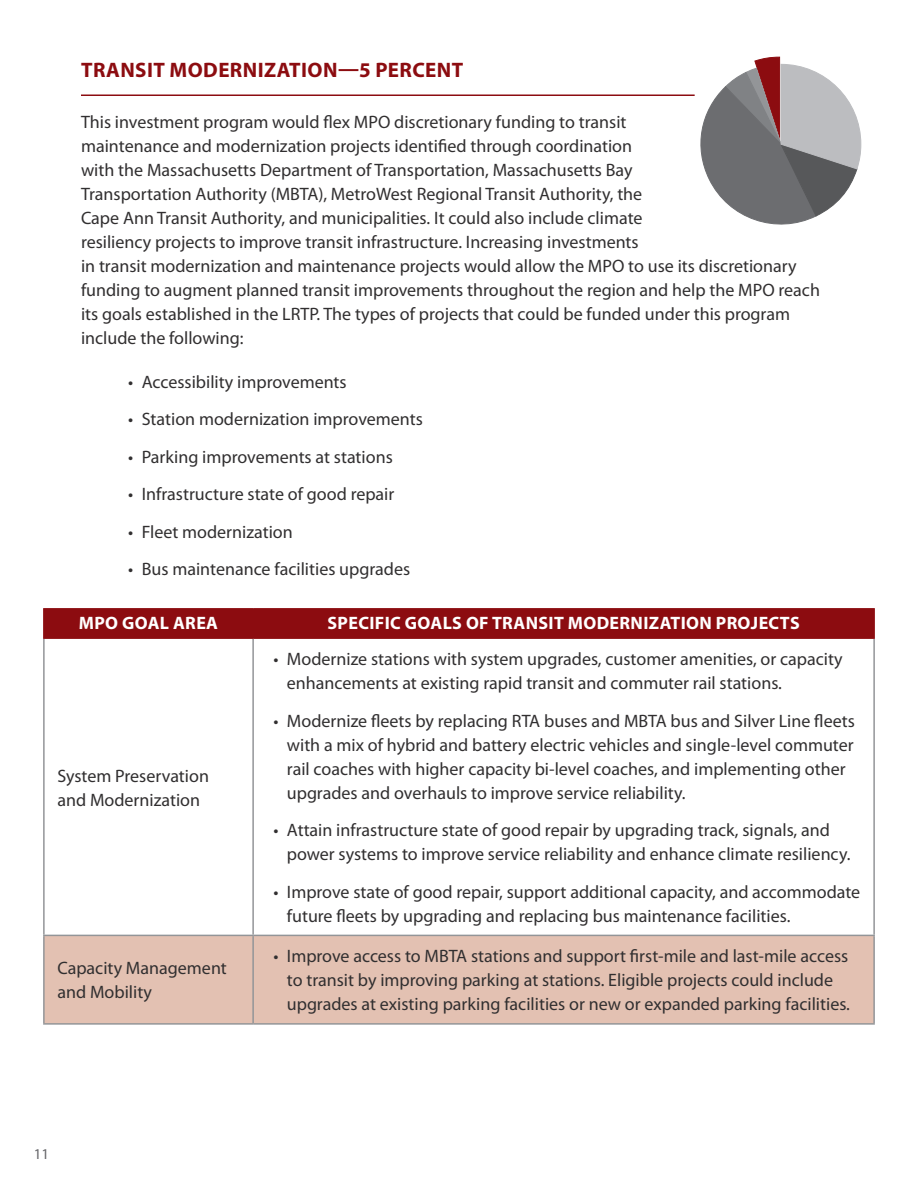
<style>
.page{position:relative;width:918px;height:1188px;background:#fff}
.page>*{position:absolute;margin:0;border:0;box-sizing:border-box;transform-origin:0 0}
.Heading_1{font:700 21px "Myriad Pro";letter-spacing:.02em;color:#8c0c10}
.t1{font:18px/24px "Myriad Pro";color:#312f30}
.Table_Header{font:700 18px "Myriad Pro";letter-spacing:.02em;color:#fff}
.t2{font:15px "Myriad Pro";color:#636366}
</style>
<div class="page">
<div style="left:45px;top:609px;width:828px;height:29px;background:#8c0c10"></div>
<div style="left:45px;top:936px;width:828px;height:87px;background:#e3c1b2"></div>
<hr style="left:252px;top:639px;width:2px;height:296px;background:#939598">
<hr style="left:43px;top:935px;width:210px;height:1px;background:#939598">
<hr style="left:253px;top:935px;width:622px;height:1px;background:#939598">
<hr style="left:252px;top:936px;width:2px;height:87px;background:#939598">
<hr style="left:43px;top:1023px;width:210px;height:2px;background:#939598">
<hr style="left:253px;top:1023px;width:622px;height:2px;background:#939598">
<hr style="left:43px;top:639px;width:2px;height:296px;background:#939598">
<hr style="left:873px;top:639px;width:2px;height:296px;background:#939598">
<hr style="left:43px;top:936px;width:2px;height:87px;background:#939598">
<hr style="left:873px;top:936px;width:2px;height:87px;background:#939598">
<hr style="left:43px;top:608px;width:210px;height:1px;background:#8c0c10">
<hr style="left:253px;top:608px;width:622px;height:1px;background:#8c0c10">
<hr style="left:43px;top:638px;width:210px;height:1px;background:#8c0c10">
<hr style="left:253px;top:638px;width:622px;height:1px;background:#8c0c10">
<hr style="left:43px;top:609px;width:2px;height:29px;background:#8c0c10">
<hr style="left:252px;top:609px;width:2px;height:29px;background:#8c0c10">
<hr style="left:873px;top:609px;width:2px;height:29px;background:#8c0c10">
<svg style="left:700px;top:57px;width:161px;height:168px"></svg>
<hr style="left:81px;top:94px;width:614px;height:2px;background:#8c0c10">
<p class="Heading_1" style="left:81px;top:58px;width:384px">TRANSIT MODERNIZATION—5 PERCENT</p>
<p class="t1" style="left:81px;top:110px;width:741px">This investment program would flex MPO discretionary funding to transit<br>maintenance and modernization projects identified through coordination<br>with the Massachusetts Department of Transportation, Massachusetts Bay<br>Transportation Authority (MBTA), MetroWest Regional Transit Authority, the<br>Cape Ann Transit Authority, and municipalities. It could also include climate<br>resiliency projects to improve transit infrastructure. Increasing investments<br>in transit modernization and maintenance projects would allow the MPO to use its discretionary funding to augment planned transit improvements throughout the region and help the MPO reach its goals established in the LRTP. The types of projects that could be funded under this program include the following:</p>
<p class="t1" style="left:128px;top:370px;width:220px">• Accessibility improvements</p>
<p class="t1" style="left:128px;top:408px;width:296px">• Station modernization improvements</p>
<p class="t1" style="left:128px;top:445px;width:266px">• Parking improvements at stations</p>
<p class="t1" style="left:128px;top:483px;width:268px">• Infrastructure state of good repair</p>
<p class="t1" style="left:128px;top:520px;width:166px">• Fleet modernization</p>
<p class="t1" style="left:128px;top:558px;width:283px">• Bus maintenance facilities upgrades</p>
<p class="Table_Header" style="left:79px;top:613px;width:141px">MPO GOAL AREA</p>
<p class="Table_Header" style="left:328px;top:613px;width:474px">SPECIFIC GOALS OF TRANSIT MODERNIZATION PROJECTS</p>
<p class="t1" style="left:57px;top:764px;width:153px">System Preservation and Modernization</p>
<p class="t1" style="left:57px;top:957px;width:171px">Capacity Management and Mobility</p>
<p class="t1" style="left:287px;top:648px;width:557px;text-indent:-14px">• Modernize stations with system upgrades, customer amenities, or capacity enhancements at existing rapid transit and commuter rail stations.</p>
<p class="t1" style="left:287px;top:709px;width:569px;text-indent:-14px">• Modernize fleets by replacing RTA buses and MBTA bus and Silver Line fleets with a mix of hybrid and battery electric vehicles and single-level commuter rail coaches with higher capacity bi-level coaches, and implementing other upgrades and overhauls to improve service reliability.</p>
<p class="t1" style="left:287px;top:819px;width:565px;text-indent:-14px">• Attain infrastructure state of good repair by upgrading track, signals, and power systems to improve service reliability and enhance climate resiliency.</p>
<p class="t1" style="left:287px;top:880px;width:575px;text-indent:-14px">• Improve state of good repair, support additional capacity, and accommodate future fleets by upgrading and replacing bus maintenance facilities.</p>
<p class="t1" style="left:287px;top:945px;width:565px;text-indent:-14px">• Improve access to MBTA stations and support first-mile and last-mile access to transit by improving parking at stations. Eligible projects could include upgrades at existing parking facilities or new or expanded parking facilities.</p>
<p class="t2" style="left:34px;top:1146px;width:17px">11</p>
</div>
